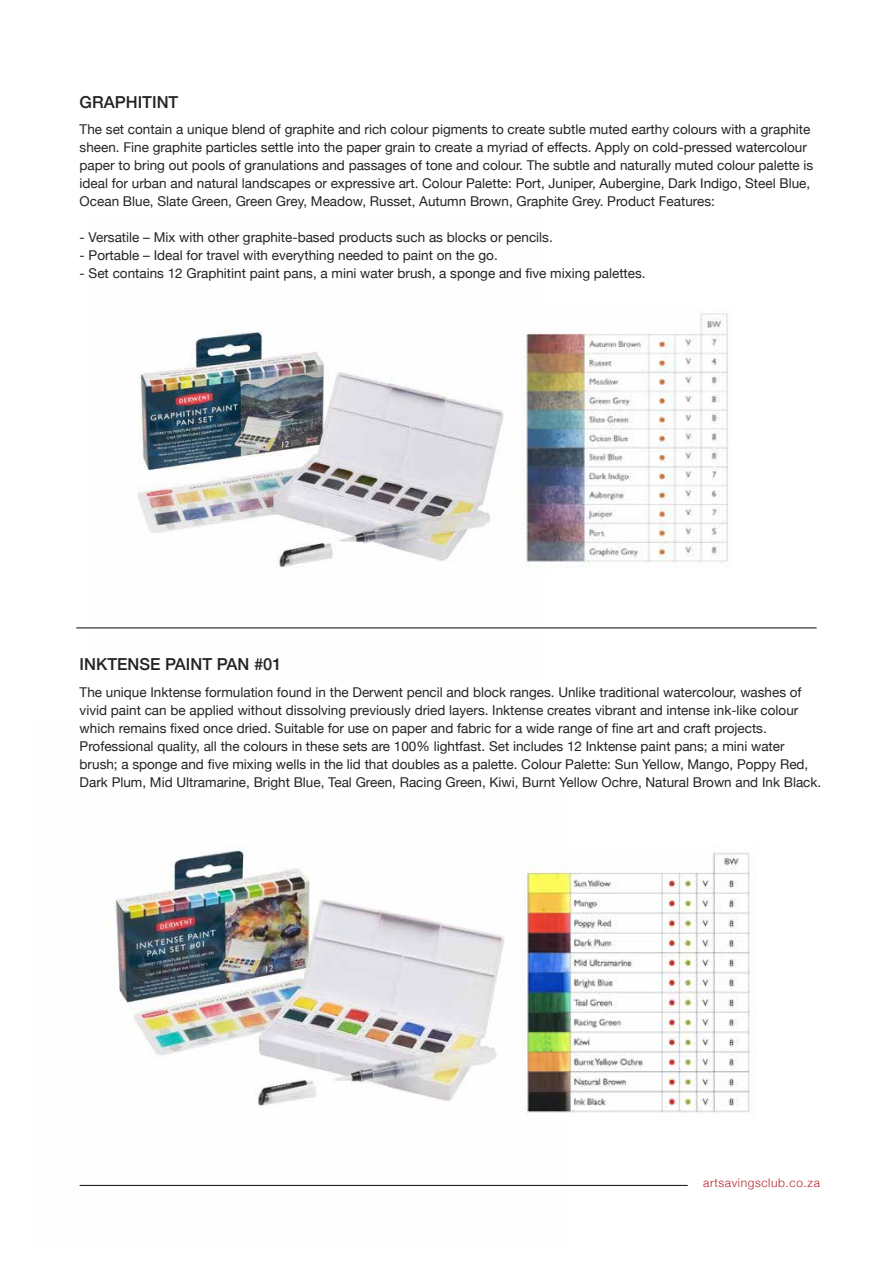
<style>
.page{position:relative;width:893px;height:1263px;background:#fff}
.page>*{position:absolute;margin:0;border:0;box-sizing:border-box;transform-origin:0 0}
.t1{font:500 16.5px "Helvetica Neue";color:#232323}
.t2{font:13.5px/18px "Helvetica Neue";color:#232323}
.t3{font:300 12px "Helvetica Neue";letter-spacing:.05em;color:#b82126}
</style>
<div class="page">
<img style="left:86px;top:330px;width:461px;height:299px">
<img style="left:79px;top:849px;width:487px;height:337px">
<hr style="left:76px;top:627px;width:741px;height:1px;background:#212120">
<hr style="left:80px;top:1185px;width:608px;height:1px;background:#212120">
<img style="left:522px;top:312px;width:207px;height:257px">
<img style="left:523px;top:849px;width:233px;height:271px">
<p class="t1" style="left:80px;top:88px;width:100px">GRAPHITINT</p>
<p class="t2" style="left:80px;top:121px;width:735px">The set contain a unique blend of graphite and rich colour pigments to create subtle muted earthy colours with a graphite sheen. Fine graphite particles settle into the paper grain to create a myriad of effects. Apply on cold-pressed watercolour paper to bring out pools of granulations and passages of tone and colour. The subtle and naturally muted colour palette is ideal for urban and natural landscapes or expressive art. Colour Palette: Port, Juniper, Aubergine, Dark Indigo, Steel Blue, Ocean Blue, Slate Green, Green Grey, Meadow, Russet, Autumn Brown, Graphite Grey. Product Features:</p>
<p class="t2" style="left:80px;top:229px;width:475px">- Versatile – Mix with other graphite-based products such as blocks or pencils.</p>
<p class="t2" style="left:80px;top:247px;width:420px">- Portable – Ideal for travel with everything needed to paint on the go.</p>
<p class="t2" style="left:80px;top:265px;width:567px">- Set contains 12 Graphitint paint pans, a mini water brush, a sponge and five mixing palettes.</p>
<p class="t1" style="left:80px;top:651px;width:204px">INKTENSE PAINT PAN #01</p>
<p class="t2" style="left:80px;top:683px;width:743px">The unique Inktense formulation found in the Derwent pencil and block ranges. Unlike traditional watercolour, washes of vivid paint can be applied without dissolving previously dried layers. Inktense creates vibrant and intense ink-like colour which remains fixed once dried. Suitable for use on paper and fabric for a wide range of fine art and craft projects.<br>Professional quality, all the colours in these sets are 100% lightfast. Set includes 12 Inktense paint pans; a mini water brush; a sponge and five mixing wells in the lid that doubles as a palette. Colour Palette: Sun Yellow, Mango, Poppy Red, Dark Plum, Mid Ultramarine, Bright Blue, Teal Green, Racing Green, Kiwi, Burnt Yellow Ochre, Natural Brown and Ink Black.</p>
<p class="t3" style="left:703px;top:1173px;width:118px">artsavingsclub.co.za</p>
</div>
